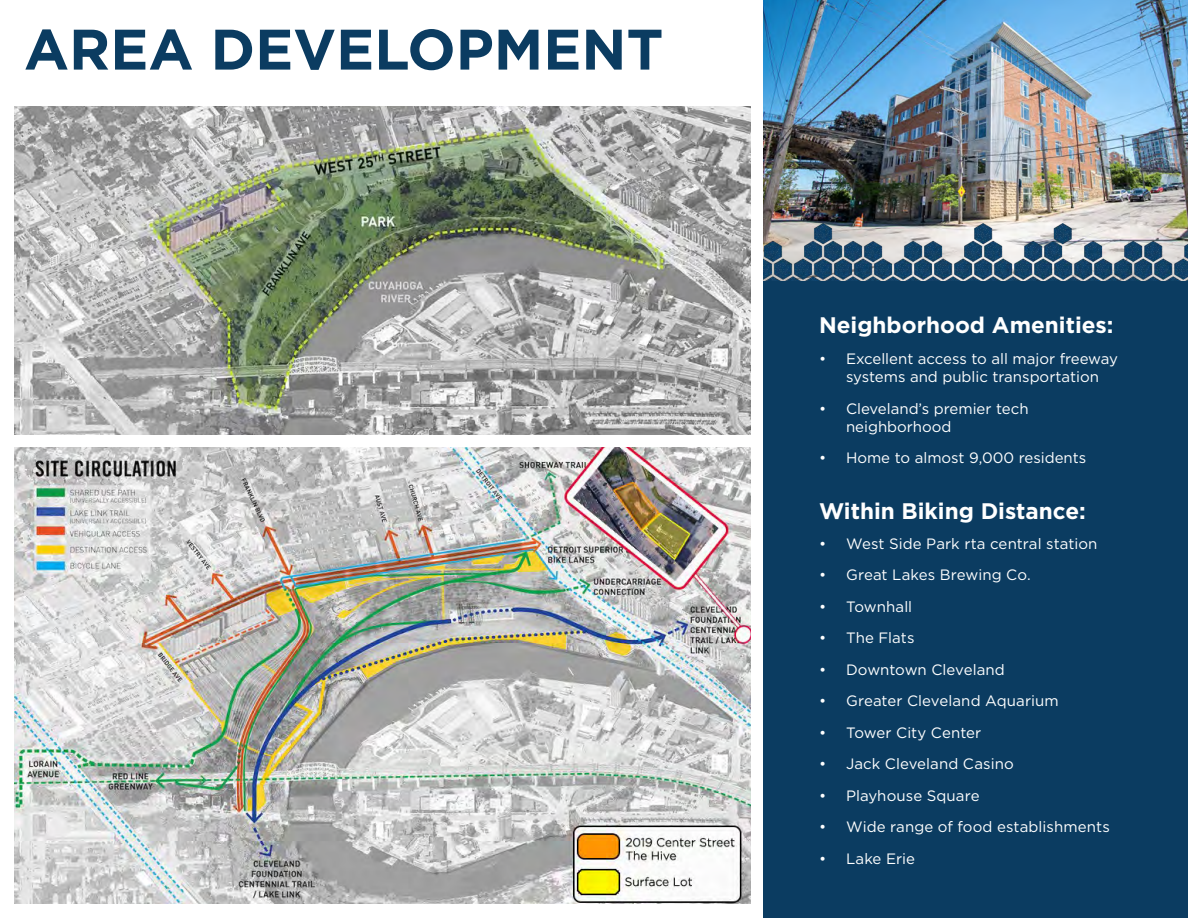
<style>
.page{position:relative;width:1188px;height:918px;background:#fff}
.page>*{position:absolute;margin:0;border:0;box-sizing:border-box;transform-origin:0 0}
.t1{font:700 57px "Gotham";color:#0b3c61}
.t2{font:700 22.5px "Gotham";color:#fff}
.t3{font:15px/18px "Gotham";color:#fff;text-align:center}
</style>
<div class="page">
<div style="left:763px;top:0;width:425px;height:918px;background:#0b3c61"></div>
<img style="left:14px;top:106px;width:736px;height:328px">
<img style="left:14px;top:448px;width:736px;height:456px">
<img style="left:763px;top:0;width:425px;height:224px">
<img style="left:763px;top:224px;width:425px;height:57px">
<h1 class="t1" style="left:24px;top:12px;width:641px">AREA DEVELOPMENT</h1>
<h2 class="t2" style="left:819px;top:310px;width:296px">Neighborhood Amenities:</h2>
<p class="t3" style="left:819px;top:350px;width:301px">• Excellent access to all major freeway systems and public transportation</p>
<p class="t3" style="left:846px;top:399px;width:184px;text-align:left;text-indent:-27px">• Cleveland’s premier tech neighborhood</p>
<p class="t3" style="left:819px;top:449px;width:269px">• Home to almost 9,000 residents</p>
<h2 class="t2" style="left:819px;top:496px;width:268px">Within Biking Distance:</h2>
<p class="t3" style="left:819px;top:534px;width:280px">• West Side Park rta central station</p>
<p class="t3" style="left:819px;top:566px;width:213px">• Great Lakes Brewing Co.</p>
<p class="t3" style="left:819px;top:597px;width:95px">• Townhall</p>
<p class="t3" style="left:819px;top:629px;width:97px">• The Flats</p>
<p class="t3" style="left:819px;top:660px;width:187px">• Downtown Cleveland</p>
<p class="t3" style="left:819px;top:692px;width:241px">• Greater Cleveland Aquarium</p>
<p class="t3" style="left:819px;top:723px;width:164px">• Tower City Center</p>
<p class="t3" style="left:819px;top:755px;width:196px">• Jack Cleveland Casino</p>
<p class="t3" style="left:819px;top:786px;width:162px">• Playhouse Square</p>
<p class="t3" style="left:819px;top:818px;width:292px">• Wide range of food establishments</p>
<p class="t3" style="left:819px;top:849px;width:97px">• Lake Erie</p>
</div>
